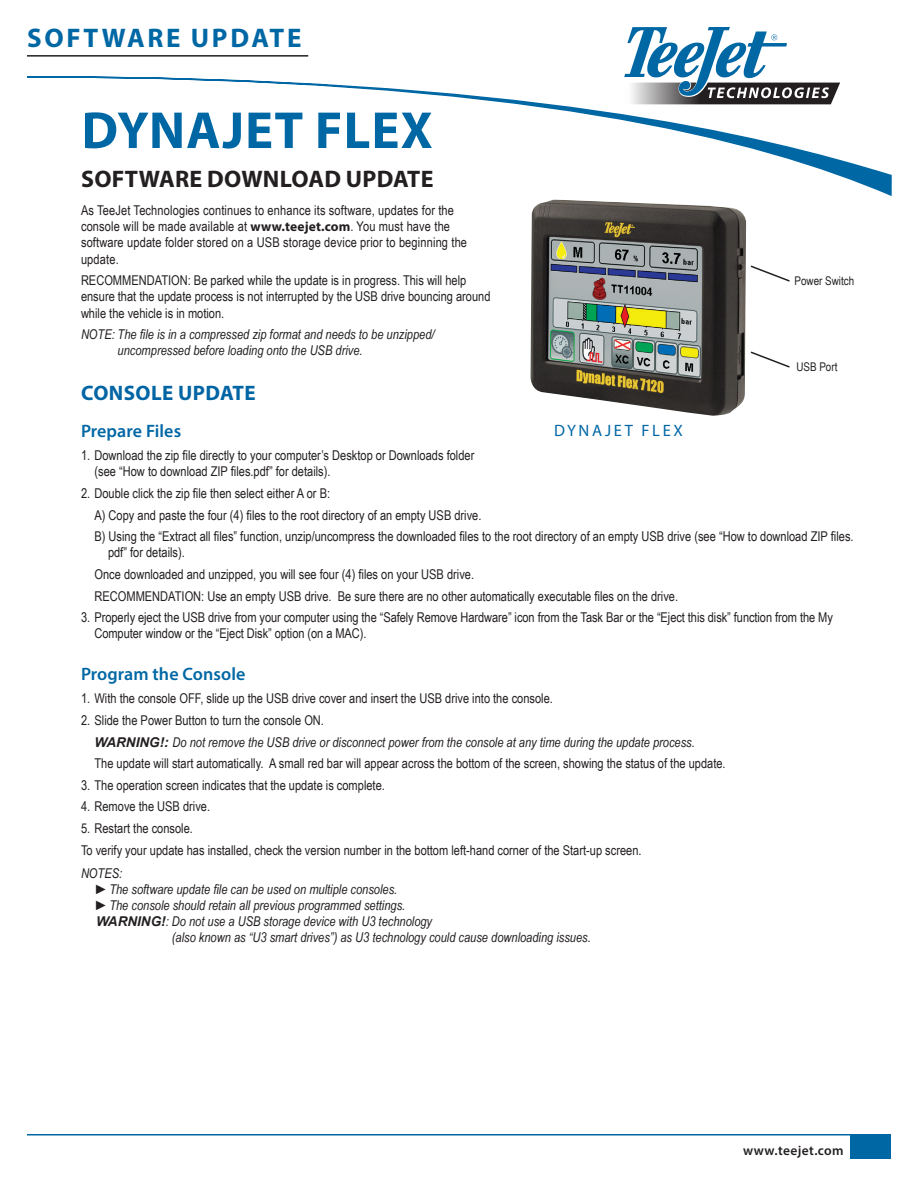
<style>
.page{position:relative;width:918px;height:1188px;background:#fff}
.page>*{position:absolute;margin:0;border:0;box-sizing:border-box;transform-origin:0 0}
.t1{font:700 52.5px "Myriad Pro";letter-spacing:.02em;color:#0067a5}
.t2{font:700 27px "Myriad Pro";letter-spacing:.1em;color:#0067a5}
.Title-sub{font:700 24px "Myriad Pro";letter-spacing:.01em;color:#231f20}
.Head_1_-_chapter{font:700 21px "Myriad Pro";letter-spacing:.02em;color:#0065a4}
.subhead{font:600 18px "Myriad Pro";letter-spacing:.005em;color:#0067a5}
.Products{font:16.5px "Myriad Pro";letter-spacing:.16em;color:#0067a5}
.Numbers{font:13.5px/16.2px "Arial Narrow";color:#231f20}
.Note{font:italic 13.5px/16.2px "Arial Narrow";color:#231f20}
.t3{font:600 13.5px "Myriad Pro";letter-spacing:.03em;color:#231f20}
.Call_Outs{font:12px "Arial Narrow";color:#231f20}
.s1{font-family:"Myriad Pro";font-weight:700}
.s2{font-family:"Arial";font-weight:700}
</style>
<div class="page">
<svg style="left:27px;top:76px;width:865px;height:120px"></svg>
<div style="left:850px;top:1135px;width:41px;height:24px;background:#0067a5"></div>
<hr style="left:27px;top:1134px;width:864px;height:1px;background:#0067a5">
<svg style="left:624px;top:27px;width:216px;height:77px"></svg>
<hr style="left:27px;top:55px;width:281px;height:2px;background:#231f20">
<img style="left:531px;top:200px;width:215px;height:216px">
<svg style="left:750px;top:351px;width:40px;height:17px"></svg>
<svg style="left:750px;top:265px;width:40px;height:17px"></svg>
<h2 class="t2" style="left:27px;top:20px;width:276px">SOFTWARE UPDATE</h2>
<p class="t1" style="left:82px;top:96px;width:353px">DYNAJET FLEX</p>
<p class="Title-sub" style="left:81px;top:163px;width:354px">SOFTWARE DOWNLOAD UPDATE</p>
<p class="Numbers" style="left:81px;top:202px;width:388px">As TeeJet Technologies continues to enhance its software, updates for the console will be made available at <span class="s1">www.teejet.com</span>. You must have the software update folder stored on a USB storage device prior to beginning the update.</p>
<p class="Numbers" style="left:81px;top:272px;width:411px">RECOMMENDATION: Be parked while the update is in progress. This will help ensure that the update process is not interrupted by the USB drive bouncing around while the vehicle is in motion.</p>
<p class="Note" style="left:118px;top:326px;width:318px;text-indent:-37px">NOTE: The file is in a compressed zip format and needs to be unzipped/ uncompressed before loading onto the USB drive.</p>
<p class="Head_1_-_chapter" style="left:81px;top:380px;width:176px">CONSOLE UPDATE</p>
<p class="subhead" style="left:81px;top:420px;width:102px">Prepare Files</p>
<p class="Numbers" style="left:94px;top:447px;width:381px;text-indent:-14px">1. Download the zip file directly to your computer’s Desktop or Downloads folder (see “How to download ZIP files.pdf” for details).</p>
<p class="Numbers" style="left:81px;top:485px;width:251px">2. Double click the zip file then select either A or B:</p>
<p class="Numbers" style="left:94px;top:506px;width:389px">A) Copy and paste the four (4) files to the root directory of an empty USB drive.</p>
<p class="Numbers" style="left:108px;top:528px;width:747px;text-indent:-14px">B) Using the “Extract all files” function, unzip/uncompress the downloaded files to the root directory of an empty USB drive (see “How to download ZIP files. pdf” for details).</p>
<p class="Numbers" style="left:94px;top:566px;width:381px">Once downloaded and unzipped, you will see four (4) files on your USB drive.</p>
<p class="Numbers" style="left:94px;top:587px;width:585px">RECOMMENDATION: Use an empty USB drive. Be sure there are no other automatically executable files on the drive.</p>
<p class="Numbers" style="left:94px;top:609px;width:740px;text-indent:-14px">3. Properly eject the USB drive from your computer using the “Safely Remove Hardware” icon from the Task Bar or the “Eject this disk” function from the My<br>Computer window or the “Eject Disk” option (on a MAC).</p>
<p class="subhead" style="left:81px;top:663px;width:166px">Program the Console</p>
<p class="Numbers" style="left:81px;top:690px;width:473px">1. With the console OFF, slide up the USB drive cover and insert the USB drive into the console.</p>
<p class="Numbers" style="left:81px;top:712px;width:245px">2. Slide the Power Button to turn the console ON.</p>
<p class="Note" style="left:94px;top:734px;width:602px"><span class="s2">WARNING!:</span> Do not remove the USB drive or disconnect power from the console at any time during the update process.</p>
<p class="Numbers" style="left:94px;top:755px;width:633px">The update will start automatically. A small red bar will appear across the bottom of the screen, showing the status of the update.</p>
<p class="Numbers" style="left:81px;top:776px;width:305px">3. The operation screen indicates that the update is complete.</p>
<p class="Numbers" style="left:81px;top:798px;width:131px">4. Remove the USB drive.</p>
<p class="Numbers" style="left:81px;top:820px;width:113px">5. Restart the console.</p>
<p class="Numbers" style="left:81px;top:841px;width:562px">To verify your update has installed, check the version number in the bottom left-hand corner of the Start-up screen.</p>
<p class="Note" style="left:81px;top:864px;width:43px">NOTES:</p>
<p class="Note" style="left:96px;top:881px;width:303px">►The software update file can be used on multiple consoles.</p>
<p class="Note" style="left:96px;top:897px;width:311px">►The console should retain all previous programmed settings.</p>
<p class="Note" style="left:96px;top:913px;width:338px"><span class="s2">WARNING!</span>: Do not use a USB storage device with U3 technology</p>
<p class="Note" style="left:172px;top:929px;width:420px">(also known as “U3 smart drives”) as U3 technology could cause downloading issues.</p>
<p class="Call_Outs" style="left:795px;top:272px;width:61px">Power Switch</p>
<p class="Call_Outs" style="left:796px;top:358px;width:43px">USB Port</p>
<p class="Products" style="left:554px;top:421px;width:130px">DYNAJET FLEX</p>
<p class="t3" style="left:743px;top:1142px;width:102px">www.teejet.com</p>
</div>
